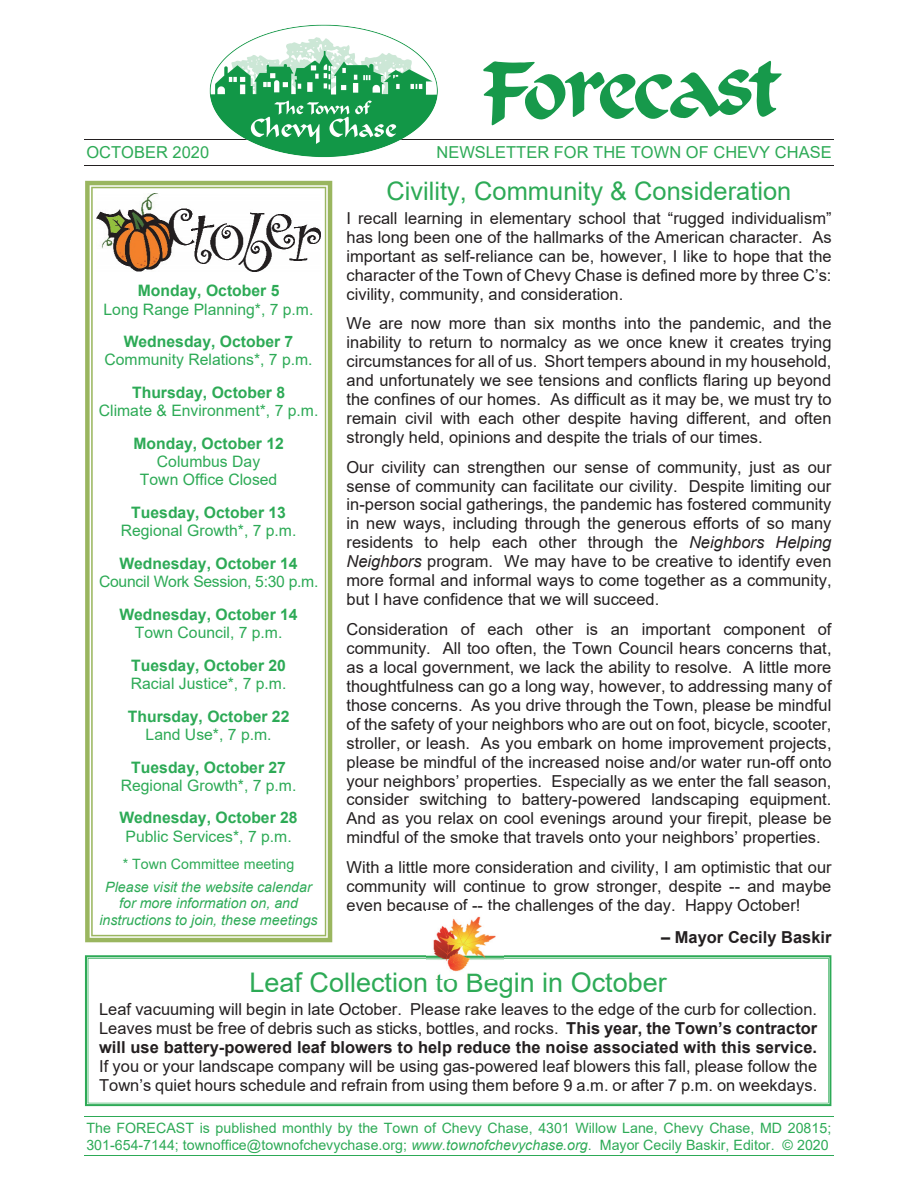
<style>
.page{position:relative;width:918px;height:1188px;background:#fff}
.page>*{position:absolute;margin:0;border:0;box-sizing:border-box;transform-origin:0 0}
.t1{font:27px "Arial";color:#2daa56}
.t2{font:25.5px "Arial";color:#2daa56}
.t3{font:16.5px/18.9px "Arial";color:#231f20;text-align:justify}
.t4{font:16.5px "Arial";color:#2daa56}
.t5{font:700 16.5px "Arial";color:#231f20}
.t6{font:15.75px/18.1px "Arial";color:#2daa56;text-align:center}
.t7{font:700 15.75px/18.1px "Arial";color:#2daa56;text-align:center}
.t8{font:14.25px/16.5px "Arial";color:#2daa56}
.t9{font:italic 14.25px/23.2px "Arial";color:#2daa56;text-align:center}
.s1{font-style:italic}
.s2{font-weight:700}
.s3{font-weight:400}
.s4{font-style:normal}
</style>
<div class="page">
<hr style="left:84px;top:139px;width:750px;height:1px;background:#231f20">
<hr style="left:84px;top:165px;width:750px;height:1px;background:#231f20">
<hr style="left:84px;top:1116px;width:750px;height:1px;background:#2daa56">
<hr style="left:84px;top:1156px;width:750px;height:1px;background:#2daa56">
<svg style="left:85px;top:181px;width:247px;height:761px"></svg>
<img style="left:97px;top:194px;width:224px;height:77px">
<svg style="left:85px;top:955px;width:746px;height:151px"></svg>
<img style="left:426px;top:916px;width:78px;height:63px">
<svg style="left:483px;top:61px;width:299px;height:64px"></svg>
<img style="left:209px;top:24px;width:229px;height:134px">
<p class="t4" style="left:86px;top:141px;width:124px">OCTOBER 2020</p>
<p class="t4" style="left:437px;top:141px;width:397px">NEWSLETTER FOR THE TOWN OF CHEVY CHASE</p>
<p class="t2" style="left:386px;top:173px;width:407px">Civility, Community &amp; Consideration</p>
<p class="t3" style="left:346px;top:209px;width:487px">I recall learning in elementary school that “rugged individualism” has long been one of the hallmarks of the American character. As important as self-reliance can be, however, I like to hope that the character of the Town of Chevy Chase is defined more by three C’s: civility, community, and consideration.</p>
<p class="t3" style="left:346px;top:314px;width:487px">We are now more than six months into the pandemic, and the inability to return to normalcy as we once knew it creates trying circumstances for all of us. Short tempers abound in my household, and unfortunately we see tensions and conflicts flaring up beyond the confines of our homes. As difficult as it may be, we must try to remain civil with each other despite having different, and often strongly held, opinions and despite the trials of our times.</p>
<p class="t3" style="left:346px;top:457px;width:487px">Our civility can strengthen our sense of community, just as our sense of community can facilitate our civility. Despite limiting our in-person social gatherings, the pandemic has fostered community in new ways, including through the generous efforts of so many residents to help each other through the <span class="s1">Neighbors Helping Neighbors</span> program. We may have to be creative to identify even more formal and informal ways to come together as a community, but I have confidence that we will succeed.</p>
<p class="t3" style="left:346px;top:619px;width:487px">Consideration of each other is an important component of community. All too often, the Town Council hears concerns that, as a local government, we lack the ability to resolve. A little more thoughtfulness can go a long way, however, to addressing many of those concerns. As you drive through the Town, please be mindful of the safety of your neighbors who are out on foot, bicycle, scooter, stroller, or leash. As you embark on home improvement projects, please be mindful of the increased noise and/or water run-off onto your neighbors’ properties. Especially as we enter the fall season, consider switching to battery-powered landscaping equipment.<br>And as you relax on cool evenings around your firepit, please be mindful of the smoke that travels onto your neighbors’ properties.</p>
<p class="t3" style="left:346px;top:857px;width:487px">With a little more consideration and civility, I am optimistic that our community will continue to grow stronger, despite -- and maybe even because of -- the challenges of the day. Happy October!</p>
<p class="t5" style="left:661px;top:926px;width:172px">– Mayor Cecily Baskir</p>
<p class="t6" style="left:104px;top:282px;width:211px"><span class="s2">Monday, October 5<br></span>Long Range Planning*, 7 p.m.</p>
<p class="t6" style="left:104px;top:333px;width:210px"><span class="s2">Wednesday, October 7<br></span>Community Relations*, 7 p.m.</p>
<p class="t6" style="left:99px;top:384px;width:221px"><span class="s2">Thursday, October 8<br></span>Climate &amp; Environment*, 7 p.m.</p>
<p class="t6" style="left:133px;top:434px;width:152px"><span class="s2">Monday, October 12<br></span>Columbus Day<br>Town Office Closed</p>
<p class="t6" style="left:121px;top:503px;width:177px"><span class="s2">Tuesday, October 13<br></span>Regional Growth*, 7 p.m.</p>
<p class="t6" style="left:99px;top:554px;width:221px"><span class="s2">Wednesday, October 14<br></span>Council Work Session, 5:30 p.m.</p>
<p class="t7" style="left:119px;top:605px;width:180px">Wednesday, October 14<br><span class="s3">Town Council, 7 p.m.</span></p>
<p class="t6" style="left:131px;top:656px;width:157px;text-align:left"><span class="s2">Tuesday, October 20<br></span>Racial Justice*, 7 p.m.</p>
<p class="t7" style="left:128px;top:707px;width:163px">Thursday, October 22<br><span class="s3">Land Use*, 7 p.m.</span></p>
<p class="t6" style="left:121px;top:758px;width:177px"><span class="s2">Tuesday, October 27<br></span>Regional Growth*, 7 p.m.</p>
<p class="t6" style="left:119px;top:809px;width:180px"><span class="s2">Wednesday, October 28<br></span>Public Services*, 7 p.m.</p>
<p class="t9" style="left:105px;top:852px;width:208px"><span class="s4">* Town Committee meeting<br></span>Please visit the website calendar</p>
<p class="t9" style="left:99px;top:895px;width:220px;line-height:16.5px">for more information on, and instructions to join, these meetings</p>
<p class="t1" style="left:249px;top:964px;width:419px">Leaf Collection to Begin in October</p>
<p class="t3" style="left:99px;top:1000px;width:720px">Leaf vacuuming will begin in late October. Please rake leaves to the edge of the curb for collection.<br>Leaves must be free of debris such as sticks, bottles, and rocks. <span class="s2">This year, the Town’s contractor will use battery-powered leaf blowers to help reduce the noise associated with this service.<br></span>If you or your landscape company will be using gas-powered leaf blowers this fall, please follow the Town’s quiet hours schedule and refrain from using them before 9 a.m. or after 7 p.m. on weekdays.</p>
<p class="t8" style="left:86px;top:1120px;width:746px">The FORECAST is published monthly by the Town of Chevy Chase, 4301 Willow Lane, Chevy Chase, MD 20815;<br>301-654-7144; townoffice@townofchevychase.org; <span class="s1">www.townofchevychase.org</span>. Mayor Cecily Baskir, Editor. © 2020</p>
</div>
